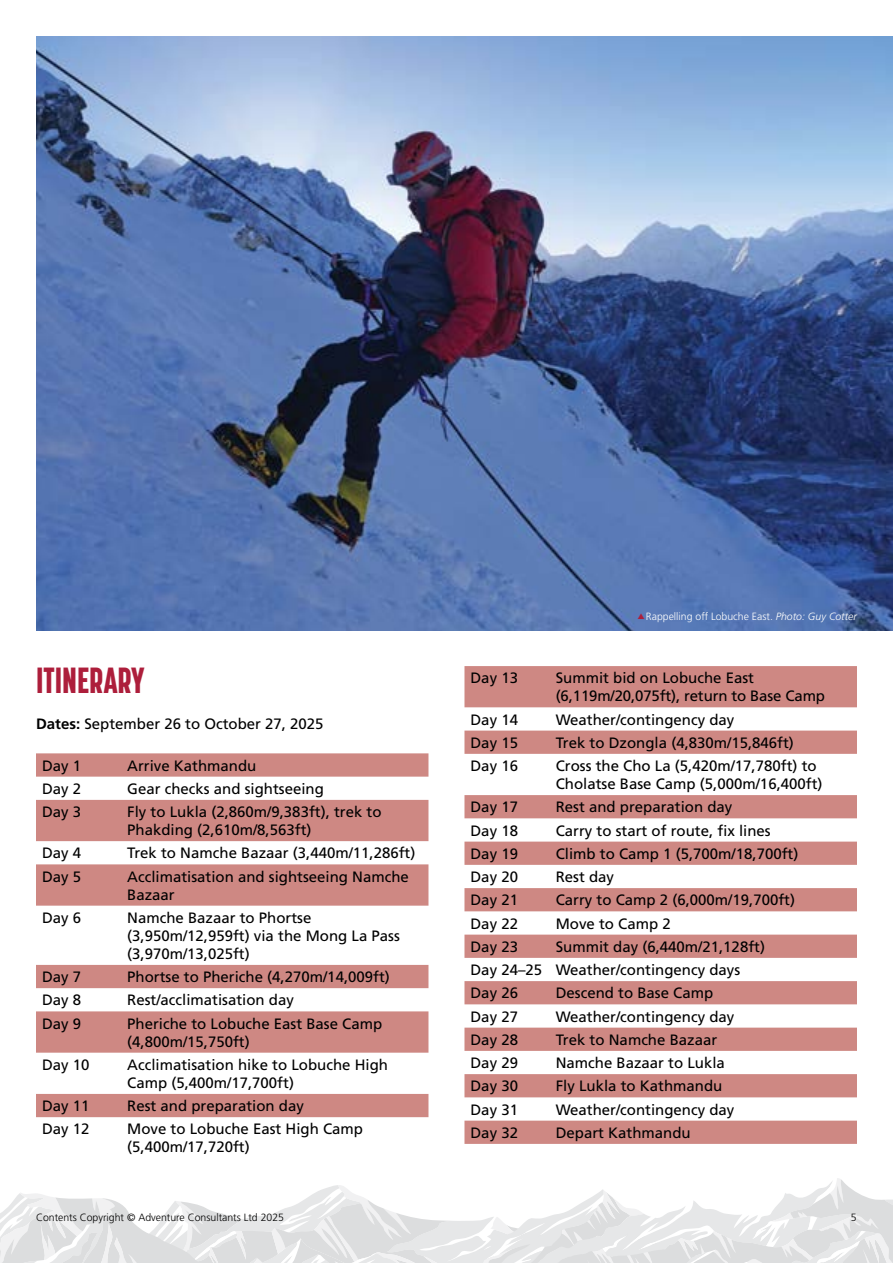
<style>
.page{position:relative;width:893px;height:1263px;background:#fff}
.page>*{position:absolute;margin:0;border:0;box-sizing:border-box;transform-origin:0 0}
.t1{font:800 36px "Korolev Compressed";color:#ad1e3b}
.t2{font:15px/18px "Frutiger LT Std";color:#000}
.t3{font:300 10.5px "Frutiger LT Std";color:#000}
.t4{font:300 10.5px "Frutiger LT Std";color:#fff}
.s1{font-weight:700}
.s2{font-style:italic}
</style>
<div class="page">
<svg style="left:0;top:1178px;width:893px;height:85px"></svg>
<svg style="left:36px;top:753px;width:392px;height:364px;fill:#ce8883"></svg>
<svg style="left:464px;top:666px;width:393px;height:478px"></svg>
<img style="left:36px;top:36px;width:857px;height:594px">
<svg style="left:638px;top:613px;width:7px;height:6px"></svg>
<h1 class="t1" style="left:36px;top:660px;width:110px">ITINERARY</h1>
<p class="t2" style="left:36px;top:715px;width:289px"><span class="s1">Dates:</span> September 26 to October 27, 2025</p>
<p class="t2" style="left:42px;top:756px;width:41px">Day 1</p>
<p class="t2" style="left:127px;top:756px;width:131px">Arrive Kathmandu</p>
<p class="t2" style="left:42px;top:780px;width:41px">Day 2</p>
<p class="t2" style="left:127px;top:780px;width:198px">Gear checks and sightseeing</p>
<p class="t2" style="left:42px;top:803px;width:41px">Day 3</p>
<p class="t2" style="left:127px;top:803px;width:256px">Fly to Lukla (2,860m/9,383ft), trek to<br>Phakding (2,610m/8,563ft)</p>
<p class="t2" style="left:42px;top:844px;width:41px">Day 4</p>
<p class="t2" style="left:127px;top:844px;width:290px">Trek to Namche Bazaar (3,440m/11,286ft)</p>
<p class="t2" style="left:42px;top:867px;width:41px">Day 5</p>
<p class="t2" style="left:127px;top:867px;width:283px">Acclimatisation and sightseeing Namche<br>Bazaar</p>
<p class="t2" style="left:42px;top:909px;width:41px">Day 6</p>
<p class="t2" style="left:127px;top:909px;width:274px">Namche Bazaar to Phortse (3,950m/12,959ft) via the Mong La Pass (3,970m/13,025ft)</p>
<p class="t2" style="left:42px;top:968px;width:41px">Day 7</p>
<p class="t2" style="left:127px;top:968px;width:264px">Phortse to Pheriche (4,270m/14,009ft)</p>
<p class="t2" style="left:42px;top:991px;width:41px">Day 8</p>
<p class="t2" style="left:127px;top:991px;width:168px">Rest/acclimatisation day</p>
<p class="t2" style="left:42px;top:1014px;width:41px">Day 9</p>
<p class="t2" style="left:127px;top:1014px;width:257px">Pheriche to Lobuche East Base Camp (4,800m/15,750ft)</p>
<p class="t2" style="left:42px;top:1056px;width:49px">Day 10</p>
<p class="t2" style="left:127px;top:1056px;width:262px">Acclimatisation hike to Lobuche High<br>Camp (5,400m/17,700ft)</p>
<p class="t2" style="left:42px;top:1097px;width:49px">Day 11</p>
<p class="t2" style="left:127px;top:1097px;width:178px">Rest and preparation day</p>
<p class="t2" style="left:42px;top:1120px;width:49px">Day 12</p>
<p class="t2" style="left:127px;top:1120px;width:237px">Move to Lobuche East High Camp (5,400m/17,720ft)</p>
<p class="t4" style="left:646px;top:611px;width:213px">Rappelling off Lobuche East. <span class="s2">Photo: Guy Cotter</span></p>
<p class="t2" style="left:470px;top:669px;width:49px">Day 13</p>
<p class="t2" style="left:556px;top:669px;width:271px">Summit bid on Lobuche East (6,119m/20,075ft), return to Base Camp</p>
<p class="t2" style="left:470px;top:710px;width:49px">Day 14</p>
<p class="t2" style="left:556px;top:710px;width:180px">Weather/contingency day</p>
<p class="t2" style="left:470px;top:734px;width:49px">Day 15</p>
<p class="t2" style="left:556px;top:734px;width:240px">Trek to Dzongla (4,830m/15,846ft)</p>
<p class="t2" style="left:470px;top:757px;width:49px">Day 16</p>
<p class="t2" style="left:556px;top:757px;width:268px">Cross the Cho La (5,420m/17,780ft) to<br>Cholatse Base Camp (5,000m/16,400ft)</p>
<p class="t2" style="left:470px;top:798px;width:49px">Day 17</p>
<p class="t2" style="left:556px;top:798px;width:178px">Rest and preparation day</p>
<p class="t2" style="left:470px;top:821px;width:49px">Day 18</p>
<p class="t2" style="left:556px;top:821px;width:217px">Carry to start of route, fix lines</p>
<p class="t2" style="left:470px;top:845px;width:49px">Day 19</p>
<p class="t2" style="left:556px;top:845px;width:244px">Climb to Camp 1 (5,700m/18,700ft)</p>
<p class="t2" style="left:470px;top:868px;width:49px">Day 20</p>
<p class="t2" style="left:556px;top:868px;width:60px">Rest day</p>
<p class="t2" style="left:470px;top:891px;width:49px">Day 21</p>
<p class="t2" style="left:556px;top:891px;width:241px">Carry to Camp 2 (6,000m/19,700ft)</p>
<p class="t2" style="left:470px;top:914px;width:49px">Day 22</p>
<p class="t2" style="left:556px;top:914px;width:117px">Move to Camp 2</p>
<p class="t2" style="left:470px;top:938px;width:49px">Day 23</p>
<p class="t2" style="left:470px;top:935px;width:296px;line-height:23.2px;text-indent:85px">Summit day (6,440m/21,128ft)<br>Day 24–25 Weather/contingency days<br>Day 26</p>
<p class="t2" style="left:556px;top:984px;width:159px">Descend to Base Camp</p>
<p class="t2" style="left:470px;top:1007px;width:49px">Day 27</p>
<p class="t2" style="left:556px;top:1007px;width:180px">Weather/contingency day</p>
<p class="t2" style="left:470px;top:1031px;width:49px">Day 28</p>
<p class="t2" style="left:556px;top:1031px;width:163px">Trek to Namche Bazaar</p>
<p class="t2" style="left:470px;top:1054px;width:49px">Day 29</p>
<p class="t2" style="left:556px;top:1054px;width:171px">Namche Bazaar to Lukla</p>
<p class="t2" style="left:470px;top:1077px;width:49px">Day 30</p>
<p class="t2" style="left:556px;top:1077px;width:168px">Fly Lukla to Kathmandu</p>
<p class="t2" style="left:470px;top:1100px;width:49px">Day 31</p>
<p class="t2" style="left:556px;top:1100px;width:180px">Weather/contingency day</p>
<p class="t2" style="left:470px;top:1124px;width:49px">Day 32</p>
<p class="t2" style="left:556px;top:1124px;width:137px">Depart Kathmandu</p>
<p class="t3" style="left:36px;top:1211px;width:250px">Contents Copyright © Adventure Consultants Ltd 2025</p>
<p class="t3" style="left:851px;top:1211px;width:7px">5</p>
</div>
